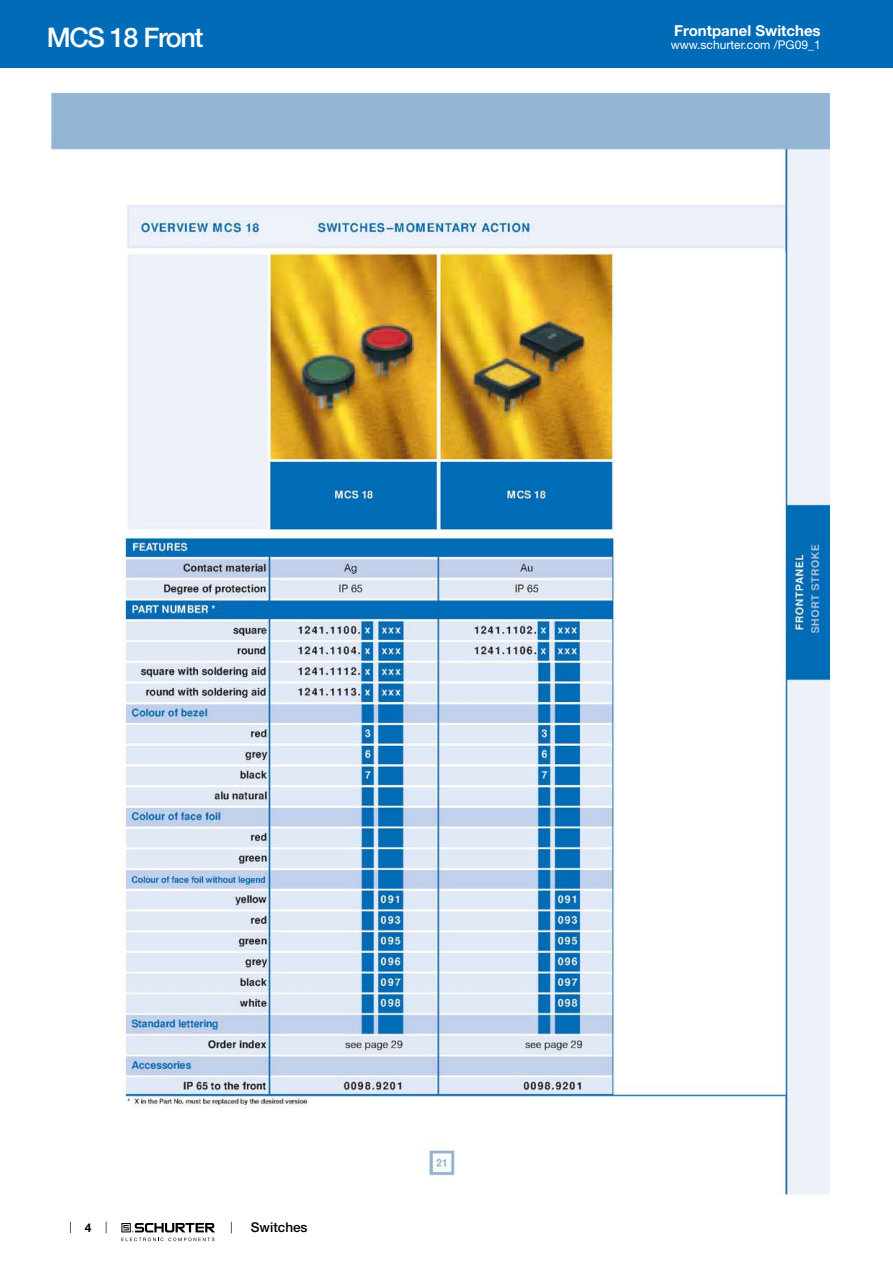
<style>
.page{position:relative;width:893px;height:1263px;background:#fff}
.page>*{position:absolute;margin:0;border:0;box-sizing:border-box;transform-origin:0 0}
.t1{font:500 27px "Helvetica Neue LT";letter-spacing:-.05em;color:#fff}
.t2{font:700 15px "Helvetica Neue LT";color:#fff}
.t3{font:500 13.5px "Helvetica Neue LT";color:#000}
.t4{font:12px "Helvetica Neue LT";color:#fff}
.t5{font:700 12px "Helvetica Neue LT";color:#000}
</style>
<div class="page">
<svg style="left:70px;top:1221px;width:1px;height:12px"></svg>
<svg style="left:121px;top:1223px;width:94px;height:18px"></svg>
<div style="left:0;top:0;width:893px;height:68px;background:#006bb6"></div>
<img style="left:51px;top:94px;width:778px;height:1101px">
<h1 class="t1" style="left:47px;top:21px;width:158px">MCS 18 Front</h1>
<p class="t2" style="left:674px;top:21px;width:148px">Frontpanel Switches</p>
<p class="t4" style="left:671px;top:38px;width:151px">www.schurter.com /PG09_1</p>
<p class="t5" style="left:85px;top:1220px;width:8px">4</p>
<p class="t3" style="left:251px;top:1219px;width:58px">Switches</p>
</div>
